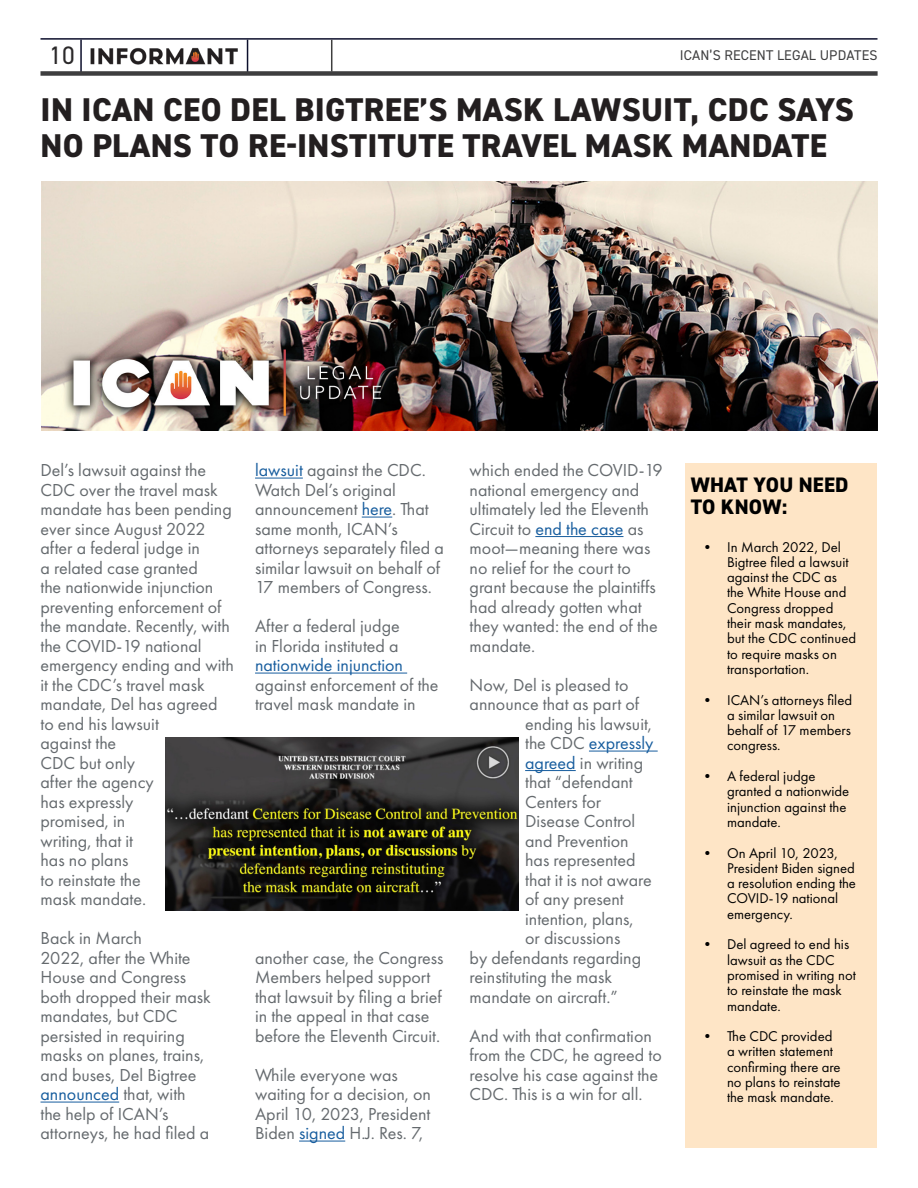
<style>
.page{position:relative;width:918px;height:1188px;background:#fff}
.page>*{position:absolute;margin:0;border:0;box-sizing:border-box;transform-origin:0 0}
._36pt_TITLE{font:800 33px/36px "DIN2014";letter-spacing:.01em;color:#231f20}
.t1{font:25.35px "DIN2014";color:#2b292a}
.Body_intro{font:800 21px/22.5px "DIN2014";letter-spacing:.01em;color:#000}
.Body_intro-2{font:18px/19.5px "Futura PT";color:#656a6e}
.Body_intro-3{font:18px "Futura PT";color:#175d9e}
.t2{font:14.7px/15.3px "Futura PT";color:#000}
.Right_top_page_title{font:14.1px "DIN2014";letter-spacing:.01em;color:#3e3e3f}
.s1{color:#175d9e}
.s2{color:#656a6e}
</style>
<div class="page">
<hr style="left:80px;top:40px;width:2px;height:34px;background:#0c0f2c">
<hr style="left:247px;top:40px;width:1px;height:34px;background:#0c0f2c">
<img style="left:90px;top:40px;width:157px;height:31px">
<hr style="left:40px;top:38px;width:838px;height:2px;background:#0c0f2c">
<div style="left:40px;top:71px;width:838px;height:5px;background:#3e3e3f"></div>
<hr style="left:331px;top:40px;width:1px;height:32px;background:#3e3e3f">
<hr style="left:41px;top:1102px;width:78px;height:1px;background:#175d9e">
<hr style="left:255px;top:478px;width:48px;height:1px;background:#175d9e">
<hr style="left:362px;top:517px;width:30px;height:1px;background:#175d9e">
<hr style="left:255px;top:673px;width:152px;height:1px;background:#175d9e">
<hr style="left:299px;top:1141px;width:46px;height:1px;background:#175d9e">
<div style="left:685px;top:463px;width:192px;height:685px;background:#fee5c6"></div>
<hr style="left:535px;top:536px;width:88px;height:1px;background:#175d9e">
<hr style="left:589px;top:751px;width:69px;height:1px;background:#175d9e">
<hr style="left:525px;top:770px;width:51px;height:1px;background:#175d9e">
<img style="left:41px;top:182px;width:837px;height:248px">
<img style="left:166px;top:738px;width:352px;height:172px">
<h2 class="t1" style="left:49px;top:39px;width:27px">10</h2>
<p class="Right_top_page_title" style="left:680px;top:47px;width:199px">ICAN’S RECENT LEGAL UPDATES</p>
<p class="_36pt_TITLE" style="left:41px;top:91px;width:815px">IN ICAN CEO DEL BIGTREE’S MASK LAWSUIT, CDC SAYS<br>NO PLANS TO RE-INSTITUTE TRAVEL MASK MANDATE</p>
<p class="Body_intro-2" style="left:41px;top:460px;width:195px">Del’s lawsuit against the<br>CDC over the travel mask mandate has been pending ever since August 2022 after a federal judge in<br>a related case granted<br>the nationwide injunction preventing enforcement of the mandate. Recently, with the COVID-19 national emergency ending and with it the CDC’s travel mask mandate, Del has agreed to end his lawsuit<br>against the<br>CDC but only<br>after the agency<br>has expressly<br>promised, in<br>writing, that it<br>has no plans<br>to reinstate the<br>mask mandate.</p>
<p class="Body_intro-2" style="left:41px;top:928px;width:172px">Back in March<br>2022, after the White<br>House and Congress both dropped their mask mandates, but CDC persisted in requiring masks on planes, trains, and buses, Del Bigtree <span class="s1">announced</span> that, with the help of ICAN’s attorneys, he had filed a</p>
<p class="Body_intro-2" style="left:255px;top:460px;width:190px"><span class="s1">lawsuit</span> against the CDC.<br>Watch Del’s original announcement <span class="s1">here</span>. That same month, ICAN’s attorneys separately filed a similar lawsuit on behalf of<br>17 members of Congress.</p>
<p class="Body_intro-2" style="left:255px;top:616px;width:185px">After a federal judge<br>in Florida instituted a <span class="s1">nationwide injunction </span>against enforcement of the travel mask mandate in</p>
<p class="Body_intro-2" style="left:255px;top:948px;width:190px">another case, the Congress<br>Members helped support that lawsuit by filing a brief in the appeal in that case before the Eleventh Circuit.</p>
<p class="Body_intro-2" style="left:255px;top:1065px;width:178px">While everyone was waiting for a decision, on<br>April 10, 2023, President<br>Biden <span class="s1">signed</span> H.J. Res. 7,</p>
<p class="Body_intro-2" style="left:470px;top:460px;width:195px">which ended the COVID-19 national emergency and ultimately led the Eleventh<br>Circuit to <span class="s1">end the case</span> as moot—meaning there was no relief for the court to grant because the plaintiffs had already gotten what they wanted: the end of the mandate.</p>
<p class="Body_intro-2" style="left:470px;top:675px;width:161px">Now, Del is pleased to</p>
<p class="Body_intro-2" style="left:470px;top:694px;width:171px">announce that as part of</p>
<p class="Body_intro-2" style="left:525px;top:714px;width:128px">ending his lawsuit,</p>
<p class="Body_intro-3" style="left:525px;top:733px;width:130px"><span class="s2">the CDC</span> expressly</p>
<p class="Body_intro-2" style="left:525px;top:753px;width:120px"><span class="s1">agreed</span> in writing</p>
<p class="Body_intro-2" style="left:525px;top:772px;width:109px">that “defendant</p>
<p class="Body_intro-2" style="left:525px;top:792px;width:77px">Centers for</p>
<p class="Body_intro-2" style="left:525px;top:811px;width:112px">Disease Control</p>
<p class="Body_intro-2" style="left:525px;top:831px;width:105px">and Prevention</p>
<p class="Body_intro-2" style="left:525px;top:850px;width:112px">has represented</p>
<p class="Body_intro-2" style="left:525px;top:870px;width:128px">that it is not aware</p>
<p class="Body_intro-2" style="left:525px;top:889px;width:100px">of any present</p>
<p class="Body_intro-2" style="left:525px;top:909px;width:110px">intention, plans,</p>
<p class="Body_intro-2" style="left:525px;top:928px;width:97px">or discussions</p>
<p class="Body_intro-2" style="left:470px;top:948px;width:173px">by defendants regarding</p>
<p class="Body_intro-2" style="left:470px;top:967px;width:144px">reinstituting the mask</p>
<p class="Body_intro-2" style="left:470px;top:987px;width:150px">mandate on aircraft.”</p>
<p class="Body_intro-2" style="left:470px;top:1026px;width:194px">And with that confirmation from the CDC, he agreed to resolve his case against the<br>CDC. This is a win for all.</p>
<p class="Body_intro" style="left:691px;top:473px;width:159px">WHAT YOU NEED<br>TO KNOW:</p>
<p class="t2" style="left:727px;top:539px;width:131px;text-indent:-27px">• In March 2022, Del<br>Bigtree filed a lawsuit against the CDC as the White House and<br>Congress dropped their mask mandates, but the CDC continued to require masks on transportation.</p>
<p class="t2" style="left:727px;top:692px;width:127px;text-indent:-27px">• ICAN’s attorneys filed a similar lawsuit on behalf of 17 members congress.</p>
<p class="t2" style="left:727px;top:768px;width:124px;text-indent:-27px">• A federal judge granted a nationwide injunction against the mandate.</p>
<p class="t2" style="left:727px;top:845px;width:130px;text-indent:-27px">• On April 10, 2023,<br>President Biden signed a resolution ending the<br>COVID-19 national emergency.</p>
<p class="t2" style="left:727px;top:937px;width:130px;text-indent:-27px">• Del agreed to end his lawsuit as the CDC promised in writing not to reinstate the mask mandate.</p>
<p class="t2" style="left:727px;top:1028px;width:115px;text-indent:-27px">• The CDC provided a written statement confirming there are no plans to reinstate the mask mandate.</p>
</div>
